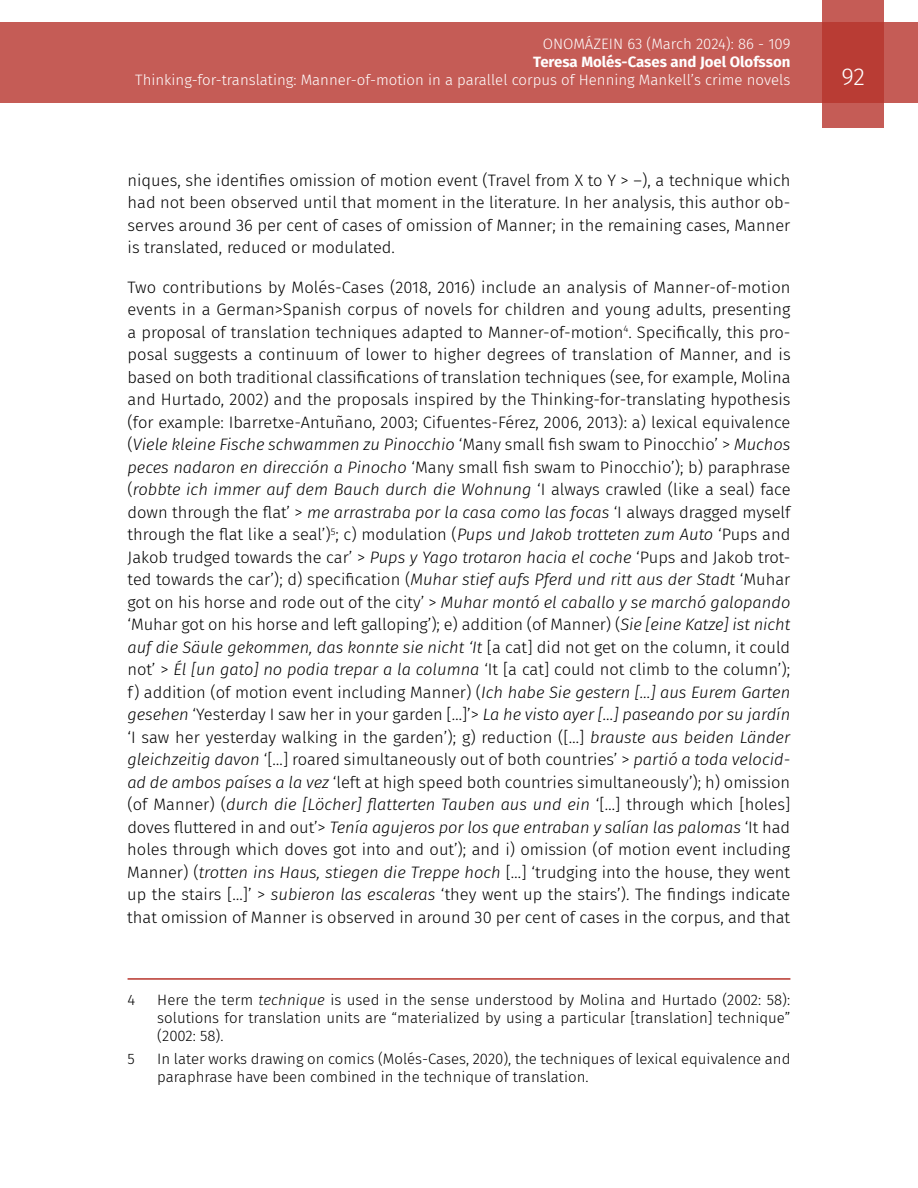
<style>
.page{position:relative;width:918px;height:1188px;background:#fff}
.page>*{position:absolute;margin:0;border:0;box-sizing:border-box;transform-origin:0 0}
.t1{font:300 24px "Fira Sans";color:#fff}
.t2{font:300 16.5px/22.5px "Fira Sans";color:#000;text-align:justify}
.t3{font:300 15px/18px "Fira Sans";color:#000;text-align:justify}
.t4{font:300 15px "Fira Sans";color:#fff}
.t5{font:700 15px "Fira Sans";color:#fff}
.s1{font-style:italic}
</style>
<div class="page">
<div style="left:0;top:23px;width:918px;height:80px;background:#c55c56"></div>
<svg style="left:822px;top:0;width:62px;height:128px;background:#bd4740"></svg>
<hr style="left:128px;top:978px;width:662px;height:2px;background:#b7342c">
<p class="t4" style="left:543px;top:34px;width:249px">ONOMÁZEIN 63 (March 2024): 86 - 109</p>
<p class="t5" style="left:533px;top:50px;width:259px">Teresa Molés-Cases and Joel Olofsson</p>
<p class="t4" style="left:135px;top:70px;width:657px">Thinking-for-translating: Manner-of-motion in a parallel corpus of Henning Mankell’s crime novels</p>
<h1 class="t1" style="left:841px;top:60px;width:25px">92</h1>
<p class="t2" style="left:128px;top:168px;width:664px">niques, she identifies omission of motion event (Travel from X to Y &gt; –), a technique which had not been observed until that moment in the literature. In her analysis, this author ob&shy;serves around 36 per cent of cases of omission of Manner; in the remaining cases, Manner is translated, reduced or modulated.</p>
<p class="t2" style="left:127px;top:275px;width:665px">Two contributions by Molés-Cases (2018, 2016) include an analysis of Manner-of-motion events in a German&gt;Spanish corpus of novels for children and young adults, presenting a proposal of translation techniques adapted to Manner-of-motion<sup>4</sup>. Specifically, this pro&shy;posal suggests a continuum of lower to higher degrees of translation of Manner, and is based on both traditional classifications of translation techniques (see, for example, Molina and Hurtado, 2002) and the proposals inspired by the Thinking-for-translating hypothesis (for example: Ibarretxe-Antuñano, 2003; Cifuentes-Férez, 2006, 2013): a) lexical equivalence (<span class="s1">Viele kleine Fische schwammen zu Pinocchio</span> ‘Many small fish swam to Pinocchio’ &gt; <span class="s1">Muchos peces nadaron en dirección a Pinocho</span> ‘Many small fish swam to Pinocchio’); b) paraphrase (<span class="s1">robbte ich immer auf dem Bauch durch die Wohnung</span> ‘I always crawled (like a seal) face down through the flat’ &gt; <span class="s1">me arrastraba por la casa como las focas</span> ‘I always dragged myself through the flat like a seal’)<sup>5</sup>; c) modulation (<span class="s1">Pups und Jakob trotteten zum Auto</span> ‘Pups and Jakob trudged towards the car’ &gt; <span class="s1">Pups y Yago trotaron hacia el coche</span> ‘Pups and Jakob trot&shy;ted towards the car’); d) specification (<span class="s1">Muhar stief aufs Pferd und ritt aus der Stadt</span> ‘Muhar got on his horse and rode out of the city’ &gt; <span class="s1">Muhar montó el caballo y se marchó galopando </span>‘Muhar got on his horse and left galloping’); e) addition (of Manner) (<span class="s1">Sie [eine Katze] ist nicht auf die Säule gekommen, das konnte sie nicht ‘It</span> [a cat] did not get on the column, it could not’ &gt; <span class="s1">Él [un gato] no podia trepar a la columna</span> ‘It [a cat] could not climb to the column’); f) addition (of motion event including Manner) (<span class="s1">Ich habe Sie gestern […] aus Eurem Garten gesehen</span> ‘Yesterday I saw her in your garden […]’&gt; <span class="s1">La he visto ayer […] paseando por su jardín </span>‘I saw her yesterday walking in the garden’); g) reduction ([…] <span class="s1">brauste aus beiden Länder gleichzeitig davon</span> ‘[…] roared simultaneously out of both countries’ &gt; <span class="s1">partió a toda velocid&shy;ad de ambos países a la vez</span> ‘left at high speed both countries simultaneously’); h) omission (of Manner) (<span class="s1">durch die [Löcher] flatterten Tauben aus und ein</span> ‘[…] through which [holes] doves fluttered in and out’&gt; <span class="s1">Tenía agujeros por los que entraban y salían las palomas</span> ‘It had holes through which doves got into and out’); and i) omission (of motion event including Manner) (<span class="s1">trotten ins Haus, stiegen die Treppe hoch</span> […] ‘trudging into the house, they went up the stairs […]’ &gt; <span class="s1">subieron las escaleras</span> ‘they went up the stairs’). The findings indicate that omission of Manner is observed in around 30 per cent of cases in the corpus, and that</p>
<p class="t3" style="left:128px;top:991px;width:9px">4</p>
<p class="t3" style="left:157px;top:991px;width:635px">Here the term <span class="s1">technique</span> is used in the sense understood by Molina and Hurtado (2002: 58): solutions for translation units are “materialized by using a particular [translation] technique” (2002: 58).</p>
<p class="t3" style="left:128px;top:1049px;width:9px">5</p>
<p class="t3" style="left:157px;top:1049px;width:635px">In later works drawing on comics (Molés-Cases, 2020), the techniques of lexical equivalence and paraphrase have been combined in the technique of translation.</p>
</div>
